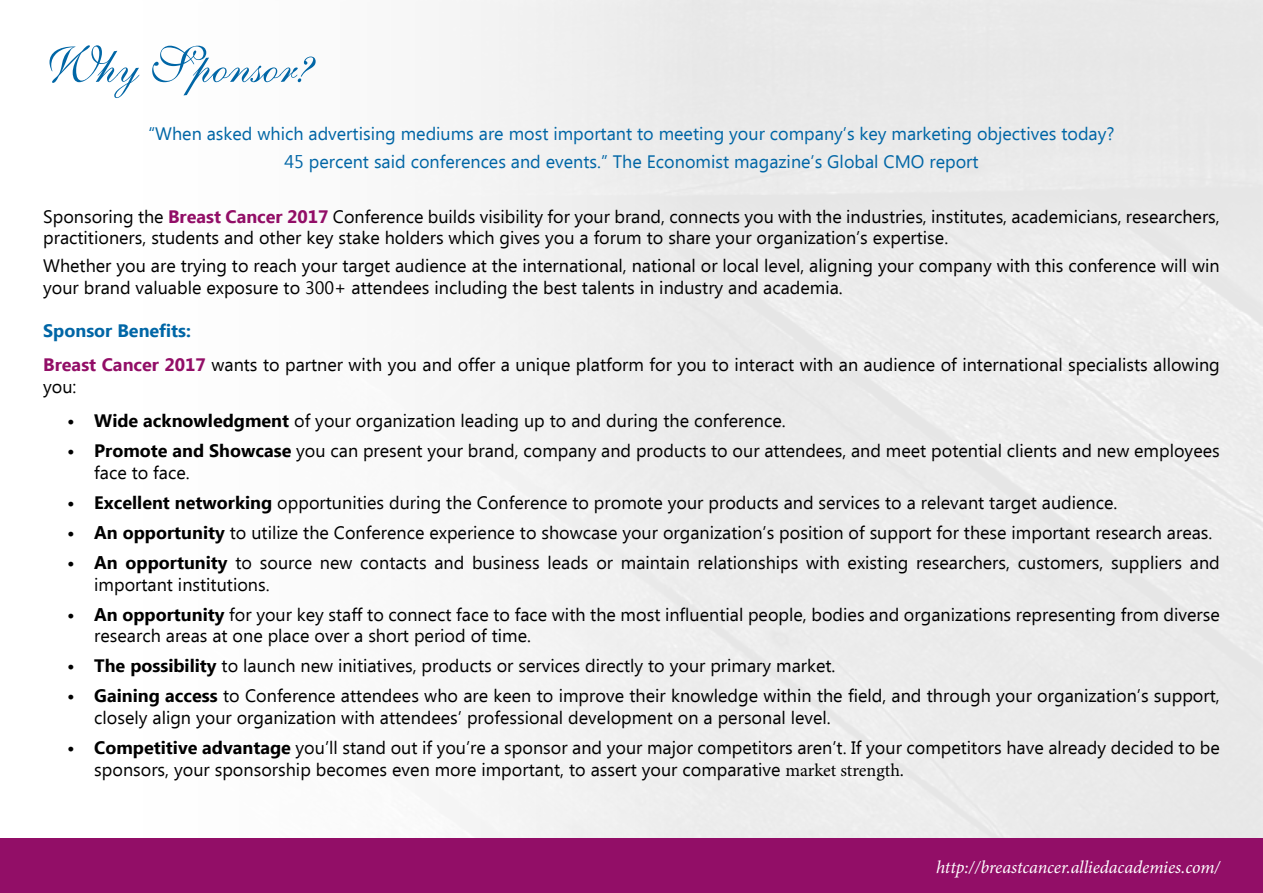
<style>
.page{position:relative;width:1263px;height:893px;background:#fff}
.page>*{position:absolute;margin:0;border:0;box-sizing:border-box;transform-origin:0 0}
.t1{font:51px "English 111 Presto BT";color:#0066a6}
.t2{font:18px/21.6px "Ebrima";color:#000}
.t3{font:18px/27.9px "Ebrima";color:#0066a6;text-align:center}
.t4{font:italic 18px "Minion Pro";letter-spacing:-.005em;color:#fff}
.s1{font-weight:700;color:#920e67}
.s2{font-weight:700;color:#0066a6}
.s3{font-weight:700}
.s4{font-family:"Minion Pro"}
</style>
<div class="page">
<img style="left:0;top:0;width:1263px;height:839px">
<div style="left:0;top:839px;width:1263px;height:54px;background:#920e67"></div>
<h1 class="t1" style="left:43px;top:34px;width:272px">Why Sponsor?</h1>
<p class="t3" style="left:148px;top:121px;width:967px">“When asked which advertising mediums are most important to meeting your company’s key marketing objectives today?<br>45 percent said conferences and events.” The Economist magazine’s Global CMO report</p>
<p class="t2" style="left:43px;top:207px;width:1178px">Sponsoring the <span class="s1">Breast Cancer 2017</span> Conference builds visibility for your brand, connects you with the industries, institutes, academicians, researchers, practitioners, students and other key stake holders which gives you a forum to share your organization’s expertise.</p>
<p class="t2" style="left:43px;top:256px;width:1178px">Whether you are trying to reach your target audience at the international, national or local level, aligning your company with this conference will win your brand valuable exposure to 300+ attendees including the best talents in industry and academia.</p>
<p class="t2" style="left:43px;top:314px;width:1178px;line-height:34.3px"><span class="s2">Sponsor Benefits:<br></span><span class="s1">Breast Cancer 2017</span> wants to partner with you and offer a unique platform for you to interact with an audience of international specialists allowing</p>
<p class="t2" style="left:43px;top:377px;width:35px">you:</p>
<p class="t2" style="left:67px;top:411px;width:720px"><span class="s3">• Wide acknowledgment</span> of your organization leading up to and during the conference.</p>
<p class="t2" style="left:94px;top:441px;width:1127px;text-indent:-27px"><span class="s3">• Promote and Showcase</span> you can present your brand, company and products to our attendees, and meet potential clients and new employees face to face.</p>
<p class="t2" style="left:67px;top:493px;width:1052px"><span class="s3">• Excellent networking</span> opportunities during the Conference to promote your products and services to a relevant target audience.</p>
<p class="t2" style="left:67px;top:523px;width:1147px"><span class="s3">• An opportunity</span> to utilize the Conference experience to showcase your organization’s position of support for these important research areas.</p>
<p class="t2" style="left:94px;top:553px;width:1127px;text-indent:-27px"><span class="s3">• An opportunity</span> to source new contacts and business leads or maintain relationships with existing researchers, customers, suppliers and important institutions.</p>
<p class="t2" style="left:94px;top:605px;width:1127px;text-indent:-27px"><span class="s3">• An opportunity</span> for your key staff to connect face to face with the most influential people, bodies and organizations representing from diverse research areas at one place over a short period of time.</p>
<p class="t2" style="left:67px;top:656px;width:770px"><span class="s3">• The possibility</span> to launch new initiatives, products or services directly to your primary market.</p>
<p class="t2" style="left:94px;top:686px;width:1127px;text-indent:-27px"><span class="s3">• Gaining access</span> to Conference attendees who are keen to improve their knowledge within the field, and through your organization’s support, closely align your organization with attendees’ professional development on a personal level.</p>
<p class="t2" style="left:94px;top:738px;width:1127px;text-indent:-27px"><span class="s3">• Competitive advantage</span> you’ll stand out if you’re a sponsor and your major competitors aren’t. If your competitors have already decided to be sponsors, your sponsorship becomes even more important, to assert your comparative <span class="s4">market strength.</span></p>
<p class="t4" style="left:936px;top:855px;width:286px">http://breastcancer.alliedacademies.com/</p>
</div>
